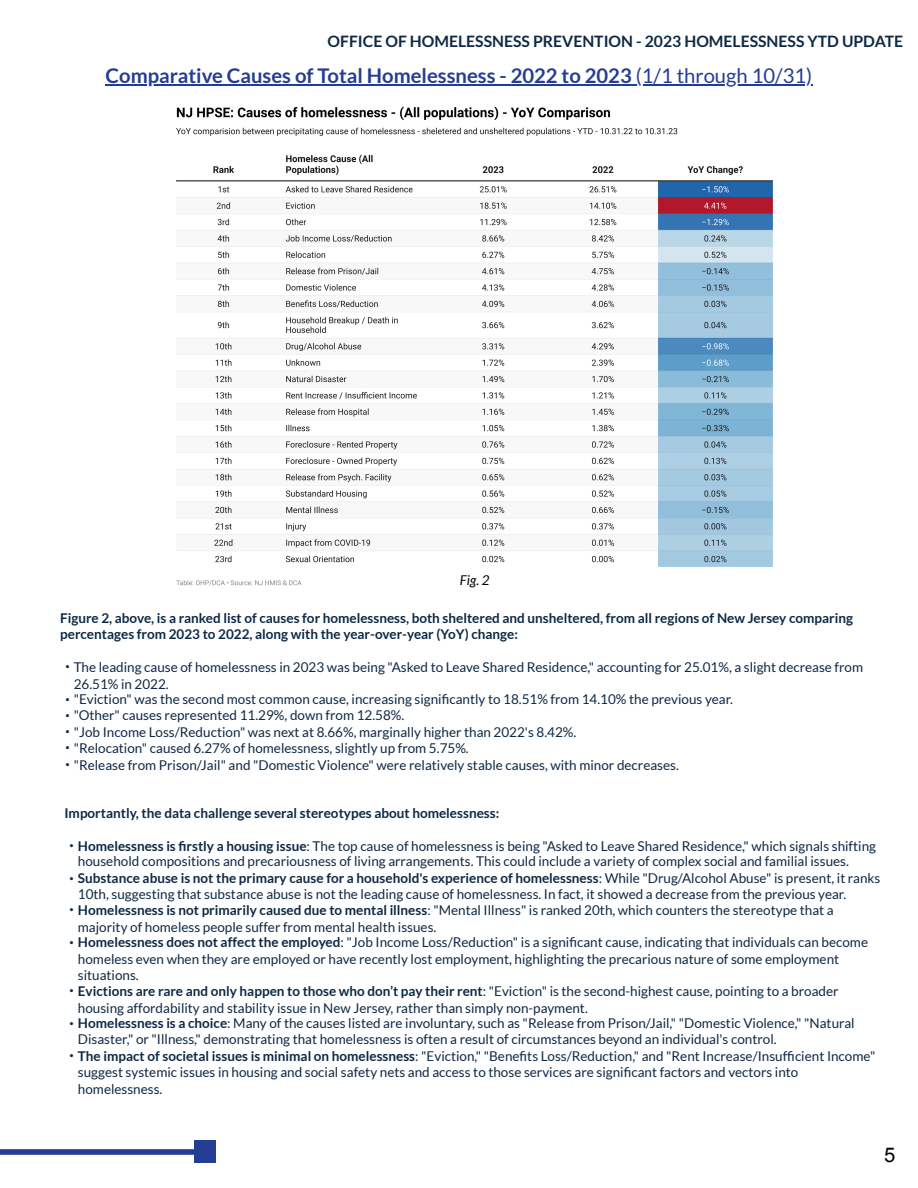
<style>
.page{position:relative;width:918px;height:1188px;background:#fff}
.page>*{position:absolute;margin:0;border:0;box-sizing:border-box;transform-origin:0 0}
.t1{font:700 20.25px "Lato";color:#243c94}
.t2{font:20.25px "Arial";color:#000}
.t3{font:700 15.75px "Lato";color:#0e2945}
.t4{font:13.5px/16.4px "Lato";color:#0e2945}
.t5{font:700 13.5px/15.8px "Lato";color:#0e2945}
.t6{font:italic 13.5px "Lato";color:#000}
.t7{font:12.15px "Arial";color:#0e2945}
.s1{font-weight:400}
.s2{font-family:"Arial";font-size:12.15px}
.s3{font-weight:700}
</style>
<div class="page">
<img style="left:176px;top:106px;width:597px;height:480px">
<div style="left:0;top:1149px;width:197px;height:6px;background:#243c94"></div>
<div style="left:195px;top:1141px;width:21px;height:22px;background:#243c94"></div>
<hr style="left:106px;top:84px;width:526px;height:2px;background:#243c94">
<hr style="left:632px;top:84px;width:180px;height:2px;background:#243c94">
<p class="t3" style="left:328px;top:32px;width:577px">OFFICE OF HOMELESSNESS PREVENTION - 2023 HOMELESSNESS YTD UPDATE</p>
<h1 class="t1" style="left:106px;top:63px;width:708px">Comparative Causes of Total Homelessness - 2022 to 2023 <span class="s1">(1/1 through 10/31)</span></h1>
<p class="t6" style="left:460px;top:572px;width:31px">Fig. 2</p>
<p class="t5" style="left:60px;top:610px;width:794px">Figure 2, above, is a ranked list of causes for homelessness, both sheltered and unsheltered, from all regions of New Jersey comparing percentages from 2023 to 2022, along with the year-over-year (YoY) change:</p>
<p class="t4" style="left:74px;top:658px;width:791px;line-height:16.8px">The leading cause of homelessness in 2023 was being "Asked to Leave Shared Residence," accounting for 25.01%, a slight decrease from<br>26.51% in 2022.</p>
<p class="t7" style="left:65px;top:660px;width:6px">•</p>
<p class="t4" style="left:65px;top:691px;width:669px"><span class="s2">•</span> "Eviction" was the second most common cause, increasing significantly to 18.51% from 14.10% the previous year.</p>
<p class="t4" style="left:65px;top:707px;width:340px"><span class="s2">•</span> "Other" causes represented 11.29%, down from 12.58%.</p>
<p class="t4" style="left:65px;top:723px;width:512px"><span class="s2">•</span> "Job Income Loss/Reduction" was next at 8.66%, marginally higher than 2022's 8.42%.</p>
<p class="t4" style="left:65px;top:739px;width:405px"><span class="s2">•</span> "Relocation" caused 6.27% of homelessness, slightly up from 5.75%.</p>
<p class="t4" style="left:65px;top:756px;width:615px"><span class="s2">•</span> "Release from Prison/Jail" and "Domestic Violence" were relatively stable causes, with minor decreases.</p>
<p class="t5" style="left:64px;top:805px;width:436px">Importantly, the data challenge several stereotypes about homelessness:</p>
<p class="t4" style="left:78px;top:837px;width:800px;line-height:15.8px"><span class="s3">Homelessness is fi rstly a housing issue</span>: The top cause of homelessness is being "Asked to Leave Shared Residence," which signals shifting household compositions and precariousness of living arrangements. This could include a variety of complex social and familial issues.</p>
<p class="t7" style="left:70px;top:839px;width:6px">•</p>
<p class="t4" style="left:78px;top:870px;width:804px;line-height:15.8px"><span class="s3">Substance abuse is not the primary cause for a household's experience of homelessness</span>: While "Drug/Alcohol Abuse" is present, it ranks<br>10th, suggesting that substance abuse is not the leading cause of homelessness. In fact, it showed a decrease from the previous year.</p>
<p class="t7" style="left:70px;top:872px;width:6px">•</p>
<p class="t4" style="left:78px;top:901px;width:757px;line-height:16.8px"><span class="s3">Homelessness is not primarily caused due to mental illness</span>: "Mental Illness" is ranked 20th, which counters the stereotype that a majority of homeless people suffer from mental health issues.</p>
<p class="t7" style="left:70px;top:903px;width:6px">•</p>
<p class="t4" style="left:78px;top:934px;width:792px"><span class="s3">Homelessness does not affect the employed</span>: "Job Income Loss/Reduction" is a significant cause, indicating that individuals can become homeless even when they are employed or have recently lost employment, highlighting the precarious nature of some employment situations.</p>
<p class="t7" style="left:70px;top:936px;width:6px">•</p>
<p class="t4" style="left:78px;top:982px;width:762px;line-height:16.8px"><span class="s3">Evictions are rare and only happen to those who don’t pay their rent</span>: "Eviction" is the second-highest cause, pointing to a broader housing affordability and stability issue in New Jersey, rather than simply non-payment.</p>
<p class="t7" style="left:70px;top:984px;width:6px">•</p>
<p class="t4" style="left:78px;top:1015px;width:778px;line-height:15.8px"><span class="s3">Homelessness is a choice</span>: Many of the causes listed are involuntary, such as "Release from Prison/Jail," "Domestic Violence," "Natural<br>Disaster," or "Illness," demonstrating that homelessness is often a result of circumstances beyond an individual's control.</p>
<p class="t7" style="left:70px;top:1017px;width:6px">•</p>
<p class="t4" style="left:78px;top:1047px;width:799px"><span class="s3">The impact of societal issues is minimal on homelessness</span>: "Eviction," "Benefits Loss/Reduction," and "Rent Increase/Insufficient Income" suggest systemic issues in housing and social safety nets and access to those services are significant factors and vectors into homelessness.</p>
<p class="t7" style="left:70px;top:1049px;width:6px">•</p>
<h1 class="t2" style="left:884px;top:1144px;width:13px">5</h1>
</div>
